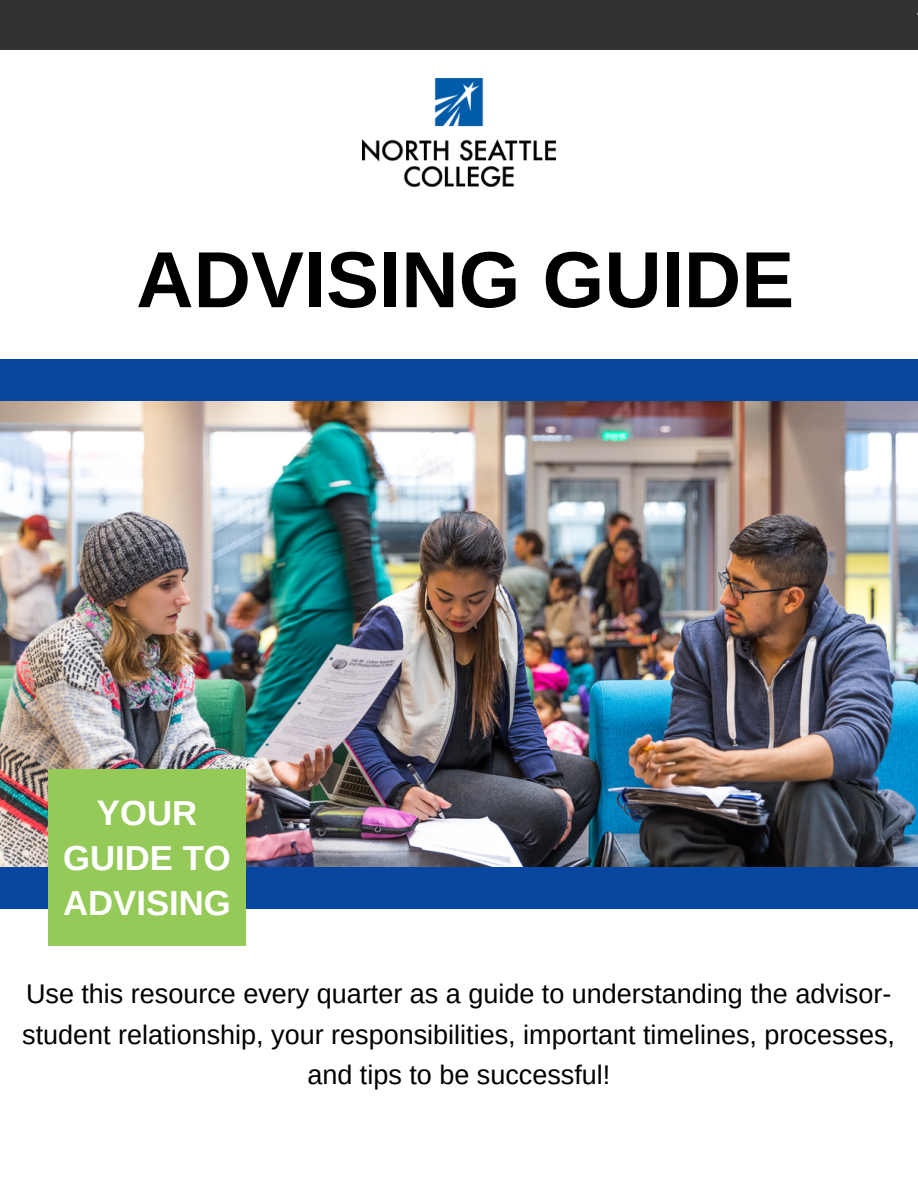
<style>
.page{position:relative;width:918px;height:1188px;background:#fff}
.page>*{position:absolute;margin:0;border:0;box-sizing:border-box;transform-origin:0 0}
.t1{font:700 79.5px "Arimo";color:#000}
.t2{font:700 34.65px/45px "Arimo";color:#fff;text-align:center}
.t3{font:27px/40.5px "Arimo";color:#000;text-align:center}
</style>
<div class="page">
<div style="left:0;top:359px;width:918px;height:550px;background:#08469f"></div>
<img style="left:0;top:401px;width:918px;height:466px">
<div style="left:48px;top:770px;width:198px;height:176px;background:#95ca59"></div>
<div style="left:0;top:0;width:918px;height:50px;background:#323232"></div>
<img style="left:362px;top:78px;width:194px;height:108px">
<h1 class="t1" style="left:136px;top:235px;width:659px">ADVISING GUIDE</h1>
<p class="t2" style="left:63px;top:790px;width:169px">YOUR<br>GUIDE TO<br>ADVISING</p>
<p class="t3" style="left:22px;top:974px;width:874px">Use this resource every quarter as a guide to understanding the advisor&shy;student relationship, your responsibilities, important timelines, processes, and tips to be successful!</p>
</div>
